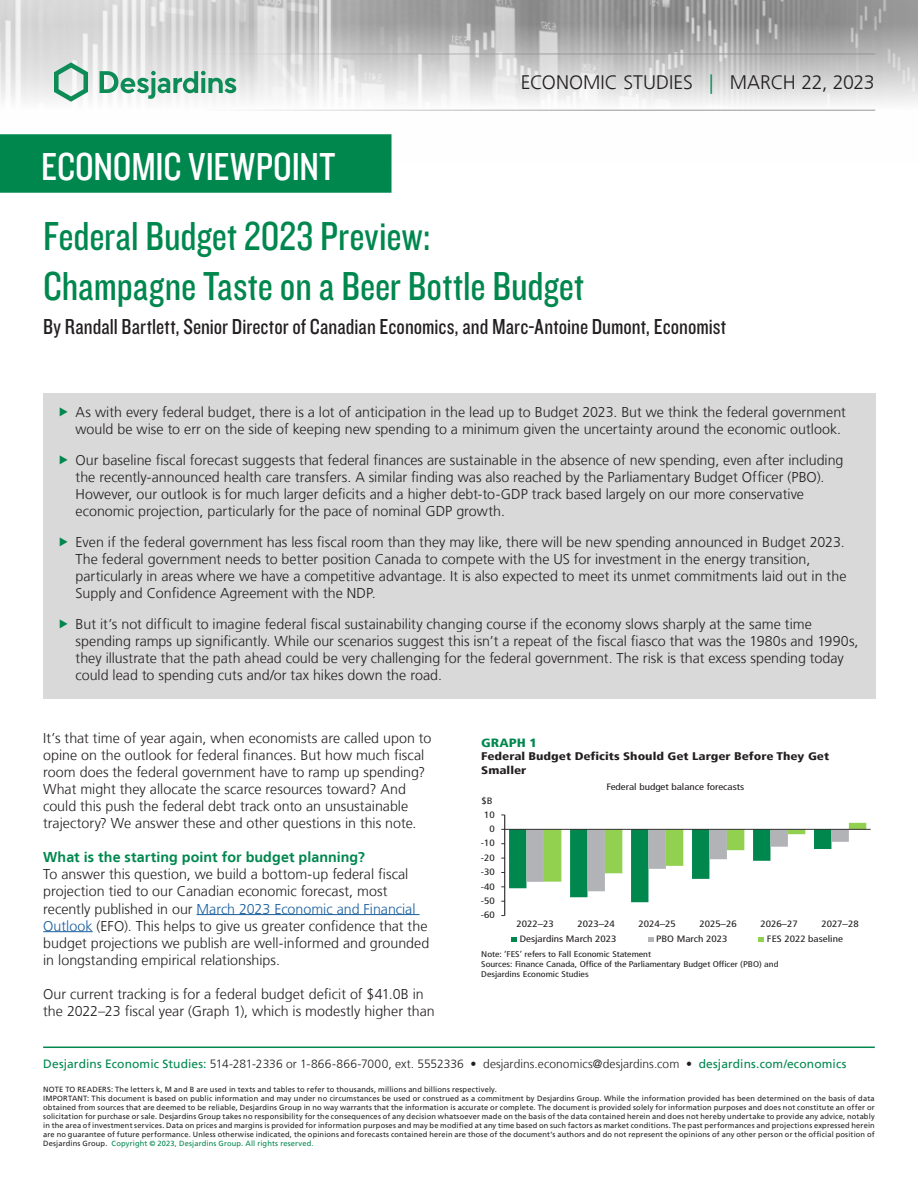
<style>
.page{position:relative;width:918px;height:1188px;background:#fff}
.page>*{position:absolute;margin:0;border:0;box-sizing:border-box;transform-origin:0 0}
.Pub_Titre{font:42px "Knockout 29 Junior Ltweight";color:#00874e}
.t1{font:40.5px "Knockout 29 Junior Ltweight";letter-spacing:-.005em;color:#fff}
.Pub_Signature{font:22.5px "Knockout 29 Junior Ltweight";color:#231f20}
.t2{font:300 19.5px "Frutiger LT";color:#231f20}
.t3{font:300 14.25px/17.1px "Frutiger LT";color:#231f20}
.Texte_Titre{font:700 14.25px "Frutiger LT";letter-spacing:.005em;color:#00874e}
.t4{font:300 12px "Frutiger LT";letter-spacing:.005em;color:#231f20}
.t5{font:900 condensed 12px "Frutiger LT";color:#00874e;scale:1.2 1}
.t6{font:900 condensed 11.1px/13.2px "Frutiger LT";color:#231f20;scale:1.2 1}
.t7{font:condensed 9.15px "Frutiger LT";color:#231f20;scale:1.2 1}
.t8{font:condensed 8.25px/9.9px "Frutiger LT";color:#231f20;scale:1.2 1}
.t9{font:7.5px/9px "Frutiger LT";letter-spacing:.02em;color:#231f20}
.s1{color:#00874e}
.s2{color:#175d9e}
.s3{font-weight:400;color:#00874e}
</style>
<div class="page">
<img style="left:0;top:0;width:918px;height:111px">
<hr style="left:43px;top:54px;width:832px;height:1px;background:#939598">
<hr style="left:43px;top:110px;width:832px;height:1px;background:#939598">
<svg style="left:54px;top:62px;width:34px;height:40px"></svg>
<svg style="left:100px;top:71px;width:136px;height:28px"></svg>
<div style="left:0;top:135px;width:391px;height:57px;background:#00874e"></div>
<div style="left:0;top:134px;width:392px;height:59px;border:2px solid #00874e"></div>
<hr style="left:43px;top:1047px;width:832px;height:1px;background:#00874e">
<hr style="left:197px;top:914px;width:223px;height:1px;background:#175d9e">
<hr style="left:43px;top:931px;width:50px;height:1px;background:#175d9e">
<div style="left:43px;top:393px;width:832px;height:305px;background:#d9d9d9"></div>
<hr style="left:504px;top:815px;width:1px;height:101px;background:#231f20">
<svg style="left:501px;top:823px;width:365px;height:79px"></svg>
<hr style="left:505px;top:829px;width:366px;height:1px;background:#231f20">
<svg style="left:511px;top:937px;width:6px;height:5px"></svg>
<svg style="left:648px;top:937px;width:5px;height:5px"></svg>
<svg style="left:758px;top:937px;width:6px;height:5px"></svg>
<h2 class="t1" style="left:41px;top:140px;width:296px">ECONOMIC VIEWPOINT</h2>
<p class="t2" style="left:521px;top:72px;width:356px">ECONOMIC STUDIES <span class="s1">|</span> MARCH 22, 2023</p>
<p class="Pub_Titre" style="left:43px;top:209px;width:389px">Federal Budget 2023 Preview:</p>
<p class="Pub_Titre" style="left:43px;top:259px;width:543px">Champagne Taste on a Beer Bottle Budget</p>
<p class="Pub_Signature" style="left:43px;top:312px;width:685px">By Randall Bartlett, Senior Director of Canadian Economics, and Marc-Antoine Dumont, Economist</p>
<p class="t3" style="left:76px;top:404px;width:772px">As with every federal budget, there is a lot of anticipation in the lead up to Budget 2023. But we think the federal government would be wise to err on the side of keeping new spending to a minimum given the uncertainty around the economic outlook.</p>
<p class="t3" style="left:76px;top:452px;width:769px">Our baseline fiscal forecast suggests that federal finances are sustainable in the absence of new spending, even after including the recently‑announced health care transfers. A similar finding was also reached by the Parliamentary Budget Officer (PBO).<br>However, our outlook is for much larger deficits and a higher debt‑to‑GDP track based largely on our more conservative economic projection, particularly for the pace of nominal GDP growth.</p>
<p class="t3" style="left:76px;top:534px;width:772px">Even if the federal government has less fiscal room than they may like, there will be new spending announced in Budget 2023.<br>The federal government needs to better position Canada to compete with the US for investment in the energy transition, particularly in areas where we have a competitive advantage. It is also expected to meet its unmet commitments laid out in the Supply and Confidence Agreement with the NDP.</p>
<p class="t3" style="left:76px;top:615px;width:784px">But it’s not difficult to imagine federal fiscal sustainability changing course if the economy slows sharply at the same time spending ramps up significantly. While our scenarios suggest this isn’t a repeat of the fiscal fiasco that was the 1980s and 1990s, they illustrate that the path ahead could be very challenging for the federal government. The risk is that excess spending today could lead to spending cuts and/or tax hikes down the road.</p>
<p class="t3" style="left:43px;top:729px;width:390px">It’s that time of year again, when economists are called upon to opine on the outlook for federal finances. But how much fiscal room does the federal government have to ramp up spending?<br>What might they allocate the scarce resources toward? And could this push the federal debt track onto an unsustainable trajectory? We answer these and other questions in this note.</p>
<p class="Texte_Titre" style="left:43px;top:849px;width:323px">What is the starting point for budget planning?</p>
<p class="t3" style="left:43px;top:866px;width:388px">To answer this question, we build a bottom‑up federal fiscal projection tied to our Canadian economic forecast, most recently published in our <span class="s2">March 2023 Economic and Financial Outlook</span> (EFO). This helps to give us greater confidence that the budget projections we publish are well‑informed and grounded in longstanding empirical relationships.</p>
<p class="t3" style="left:43px;top:986px;width:393px">Our current tracking is for a federal budget deficit of $41.0B in the 2022–23 fiscal year (Graph 1), which is modestly higher than</p>
<p class="t5" style="left:481px;top:736px;width:48px">GRAPH 1</p>
<p class="t6" style="left:481px;top:750px;width:291px">Federal Budget Deficits Should Get Larger Before They Get<br>Smaller</p>
<p class="t7" style="left:606px;top:781px;width:116px">Federal budget balance forecasts</p>
<p class="t7" style="left:481px;top:795px;width:11px">$B</p>
<p class="t7" style="left:484px;top:809px;width:10px">10</p>
<p class="t7" style="left:489px;top:824px;width:6px">0</p>
<p class="t7" style="left:481px;top:838px;width:13px">-10</p>
<p class="t7" style="left:481px;top:852px;width:13px">-20</p>
<p class="t7" style="left:481px;top:867px;width:13px">-30</p>
<p class="t7" style="left:481px;top:881px;width:13px">-40</p>
<p class="t7" style="left:481px;top:895px;width:13px">-50</p>
<p class="t7" style="left:481px;top:910px;width:13px">-60</p>
<p class="t7" style="left:516px;top:919px;width:33px">2022–23</p>
<p class="t7" style="left:577px;top:919px;width:33px">2023–24</p>
<p class="t7" style="left:638px;top:919px;width:33px">2024–25</p>
<p class="t7" style="left:699px;top:919px;width:33px">2025–26</p>
<p class="t7" style="left:760px;top:919px;width:33px">2026–27</p>
<p class="t7" style="left:821px;top:919px;width:33px">2027–28</p>
<p class="t7" style="left:520px;top:934px;width:82px">Desjardins March 2023</p>
<p class="t7" style="left:656px;top:934px;width:61px">PBO March 2023</p>
<p class="t7" style="left:767px;top:934px;width:65px">FES 2022 baseline</p>
<p class="t8" style="left:481px;top:950px;width:249px">Note: ‘FES’ refers to Fall Economic Statement<br>Sources: Finance Canada, Office of the Parliamentary Budget Officer (PBO) and<br>Desjardins Economic Studies</p>
<p class="t4" style="left:43px;top:1057px;width:805px"><span class="s3">Desjardins Economic Studies:</span> 514‑281‑2336 or 1-866‑866‑7000, ext. 5552336 • desjardins.economics@desjardins.com • <span class="s3">desjardins.com/economics</span></p>
<p class="t9" style="left:43px;top:1085px;width:833px">NOTE TO READERS: The letters k, M and B are used in texts and tables to refer to thousands, millions and billions respectively.<br>IMPORTANT: This document is based on public information and may under no circumstances be used or construed as a commitment by Desjardins Group. While the information provided has been determined on the basis of data obtained from sources that are deemed to be reliable, Desjardins Group in no way warrants that the information is accurate or complete. The document is provided solely for information purposes and does not constitute an offer or solicitation for purchase or sale. Desjardins Group takes no responsibility for the consequences of any decision whatsoever made on the basis of the data contained herein and does not hereby undertake to provide any advice, notably in the area of investment services. Data on prices and margins is provided for information purposes and may be modified at any time based on such factors as market conditions. The past performances and projections expressed herein are no guarantee of future performance. Unless otherwise indicated, the opinions and forecasts contained herein are those of the document’s authors and do not represent the opinions of any other person or the official position of Desjardins Group. <span class="s1">Copyright © 2023, Desjardins Group. All rights reserved.</span></p>
</div>
